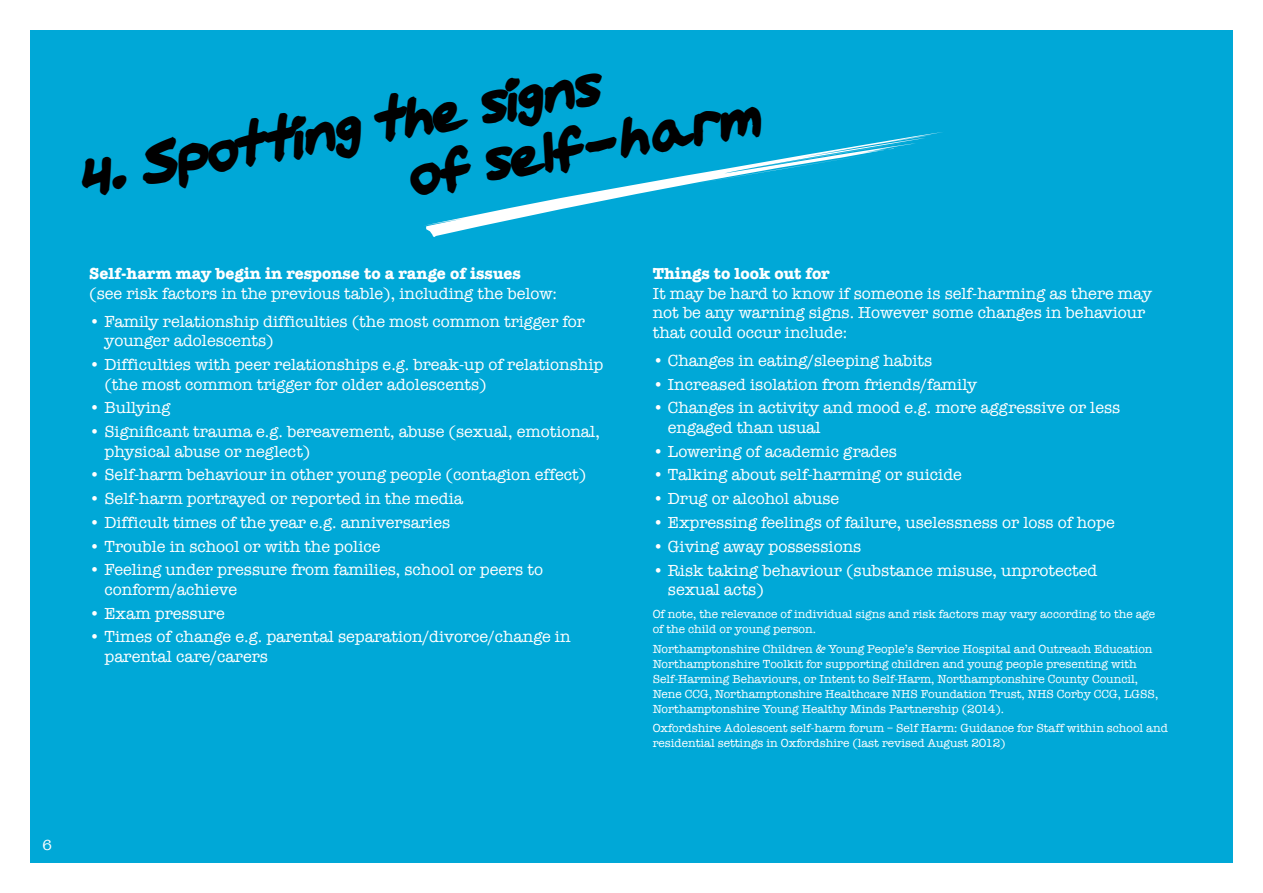
<style>
.page{position:relative;width:1263px;height:893px;background:#fff}
.page>*{position:absolute;margin:0;border:0;box-sizing:border-box;transform-origin:0 0}
.t1{font:33px/57px "Big Fat Marker";color:#000}
.t2{font:16.5px/19.5px "American Typewriter";color:#fff}
.t3{font:700 16.5px "American Typewriter";color:#fff}
.t4{font:15px "American Typewriter";color:#fff}
.t5{font:12px/15px "American Typewriter";color:#fff}
.s1{font-weight:700}
</style>
<div class="page">
<div style="left:15px;top:15px;width:1233px;height:863px;background:#00a8d7"></div>
<div style="left:0;top:0;width:1263px;height:893px;border:30px solid #fff"></div>
<svg style="left:425px;top:132px;width:517px;height:105px"></svg>
<svg style="left:690px;top:153px;width:186px;height:31px"></svg>
<h1 class="t1" style="left:395px;top:98px;width:361px;text-indent:-324px;rotate:-10deg">4. Spotting the signs<br>of self-harm</h1>
<p class="t3" style="left:89px;top:259px;width:433px">Self-harm may begin in response to a range of issues</p>
<p class="t2" style="left:89px;top:283px;width:469px">(see risk factors in the previous table), including the below:</p>
<p class="t2" style="left:104px;top:311px;width:482px;text-indent:-15px"><span class="s1">•</span> Family relationship difficulties (the most common trigger for younger adolescents)</p>
<p class="t2" style="left:104px;top:354px;width:500px;text-indent:-15px"><span class="s1">•</span> Difficulties with peer relationships e.g. break-up of relationship (the most common trigger for older adolescents)</p>
<p class="t2" style="left:89px;top:398px;width:83px"><span class="s1">•</span> Bullying</p>
<p class="t2" style="left:104px;top:421px;width:497px;text-indent:-15px"><span class="s1">•</span> Significant trauma e.g. bereavement, abuse (sexual, emotional, physical abuse or neglect)</p>
<p class="t2" style="left:89px;top:465px;width:498px"><span class="s1">•</span> Self-harm behaviour in other young people (contagion effect)</p>
<p class="t2" style="left:89px;top:488px;width:375px"><span class="s1">•</span> Self-harm portrayed or reported in the media</p>
<p class="t2" style="left:89px;top:512px;width:362px"><span class="s1">•</span> Difficult times of the year e.g. anniversaries</p>
<p class="t2" style="left:89px;top:536px;width:293px"><span class="s1">•</span> Trouble in school or with the police</p>
<p class="t2" style="left:104px;top:560px;width:440px;text-indent:-15px"><span class="s1">•</span> Feeling under pressure from families, school or peers to conform/achieve</p>
<p class="t2" style="left:89px;top:603px;width:137px"><span class="s1">•</span> Exam pressure</p>
<p class="t2" style="left:104px;top:627px;width:468px;text-indent:-15px"><span class="s1">•</span> Times of change e.g. parental separation/divorce/change in parental care/carers</p>
<p class="t3" style="left:653px;top:260px;width:178px">Things to look out for</p>
<p class="t2" style="left:653px;top:283px;width:501px">It may be hard to know if someone is self-harming as there may not be any warning signs. However some changes in behaviour that could occur include:</p>
<p class="t2" style="left:653px;top:350px;width:281px"><span class="s1">•</span> Changes in eating/sleeping habits</p>
<p class="t2" style="left:653px;top:374px;width:326px"><span class="s1">•</span> Increased isolation from friends/family</p>
<p class="t2" style="left:668px;top:398px;width:454px;text-indent:-15px"><span class="s1">•</span> Changes in activity and mood e.g. more aggressive or less engaged than usual</p>
<p class="t2" style="left:653px;top:441px;width:246px"><span class="s1">•</span> Lowering of academic grades</p>
<p class="t2" style="left:653px;top:465px;width:311px"><span class="s1">•</span> Talking about self-harming or suicide</p>
<p class="t2" style="left:653px;top:488px;width:188px"><span class="s1">•</span> Drug or alcohol abuse</p>
<p class="t2" style="left:653px;top:512px;width:464px"><span class="s1">•</span> Expressing feelings of failure, uselessness or loss of hope</p>
<p class="t2" style="left:653px;top:536px;width:210px"><span class="s1">•</span> Giving away possessions</p>
<p class="t2" style="left:668px;top:560px;width:431px;text-indent:-15px"><span class="s1">•</span> Risk taking behaviour (substance misuse, unprotected sexual acts)</p>
<p class="t5" style="left:653px;top:606px;width:504px">Of note, the relevance of individual signs and risk factors may vary according to the age of the child or young person.</p>
<p class="t5" style="left:653px;top:641px;width:507px">Northamptonshire Children &amp; Young People’s Service Hospital and Outreach Education Northamptonshire Toolkit for supporting children and young people presenting with Self-Harming Behaviours, or Intent to Self-Harm, Northamptonshire County Council, Nene CCG, Northamptonshire Healthcare NHS Foundation Trust, NHS Corby CCG, LGSS, Northamptonshire Young Healthy Minds Partnership (2014).</p>
<p class="t5" style="left:653px;top:720px;width:517px">Oxfordshire Adolescent self-harm forum – Self Harm: Guidance for Staff within school and residential settings in Oxfordshire (last revised August 2012)</p>
<p class="t4" style="left:43px;top:834px;width:11px">6</p>
</div>
